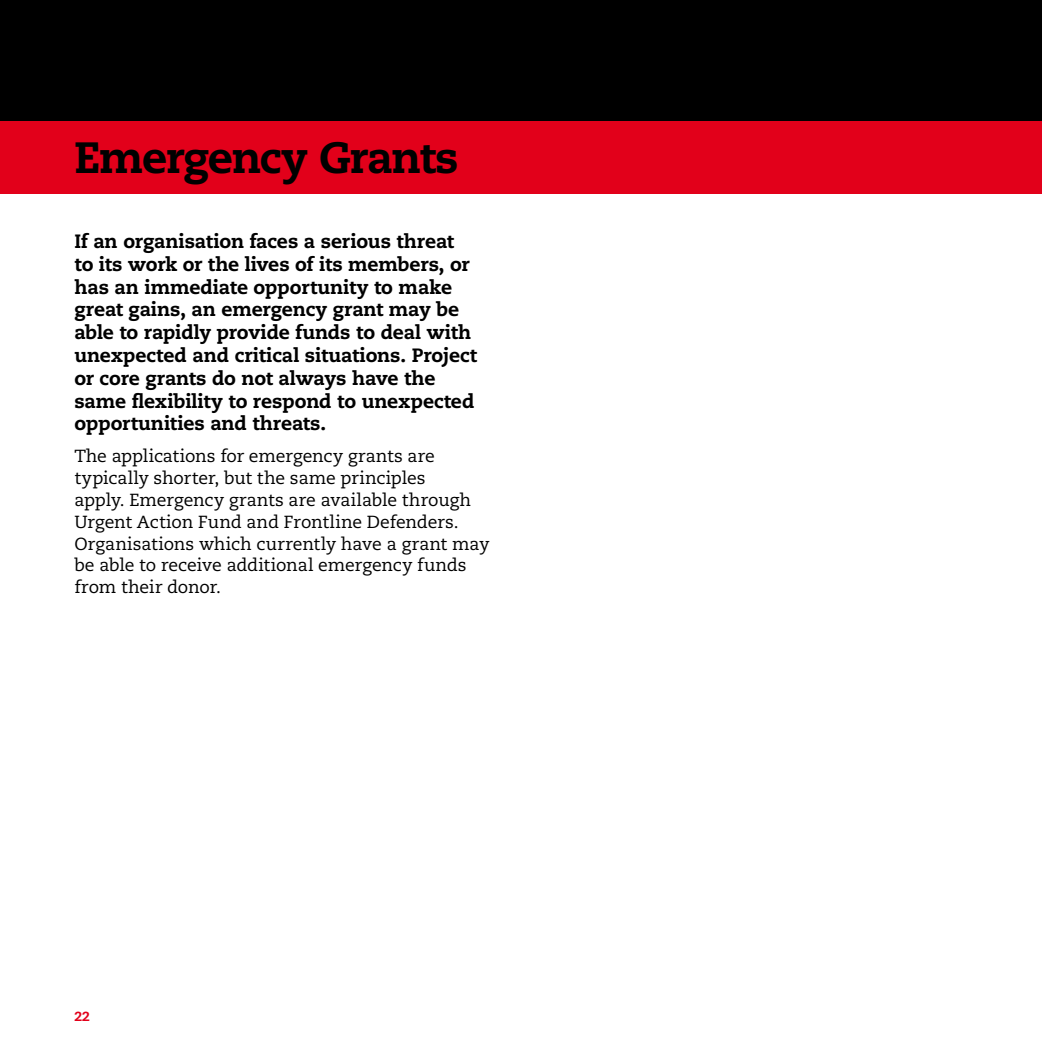
<style>
.page{position:relative;width:1042px;height:1042px;background:#fff}
.page>*{position:absolute;margin:0;border:0;box-sizing:border-box;transform-origin:0 0}
.t1{font:800 43.75px "Caecilia LT";letter-spacing:-.03em;color:#000}
.t2{font:800 19.25px/22.8px "Caecilia LT";letter-spacing:-.01em;color:#000}
.t3{font:17.5px/21.9px "Caecilia LT";letter-spacing:-.005em;color:#000}
.t4{font:800 13.12px "Caecilia LT";color:#e2001a}
</style>
<div class="page">
<div style="left:0;top:121px;width:1042px;height:72px;background:#e2001a"></div>
<div style="left:0;top:0;width:1042px;height:121px;background:#000"></div>
<h1 class="t1" style="left:74px;top:130px;width:386px">Emergency Grants</h1>
<p class="t2" style="left:74px;top:230px;width:404px">If an organisation faces a serious threat to its work or the lives of its members, or has an immediate opportunity to make great gains, an emergency grant may be able to rapidly provide funds to deal with unexpected and critical situations. Project or core grants do not always have the same flexibility to respond to unexpected opportunities and threats.</p>
<p class="t3" style="left:74px;top:445px;width:416px">The applications for emergency grants are typically shorter, but the same principles<br>apply. Emergency grants are available through Urgent Action Fund and Frontline Defenders.<br>Organisations which currently have a grant may be able to receive additional emergency funds from their donor.</p>
<p class="t4" style="left:74px;top:1008px;width:17px">22</p>
</div>
